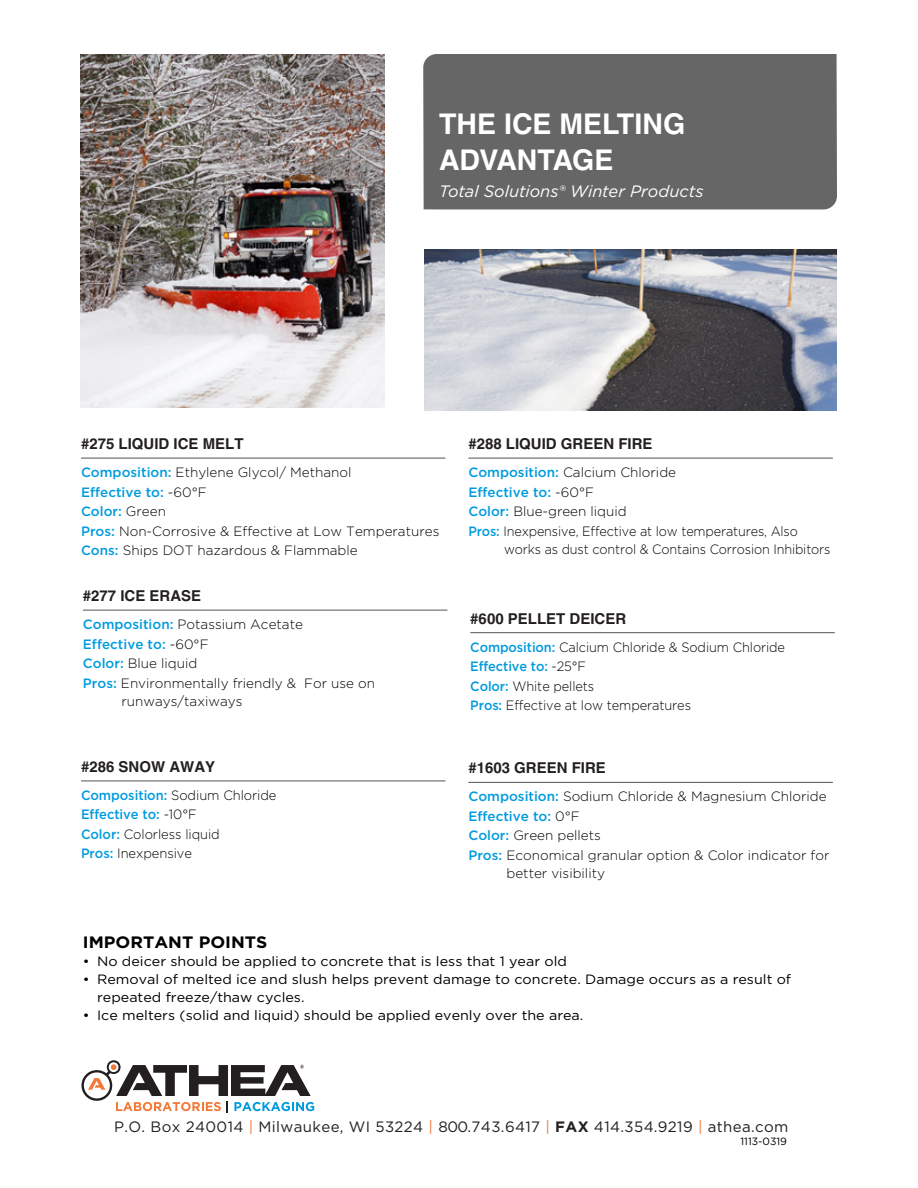
<style>
.page{position:relative;width:918px;height:1188px;background:#fff}
.page>*{position:absolute;margin:0;border:0;box-sizing:border-box;transform-origin:0 0}
.t1{font:700 28.5px/36px "Helvetica";color:#fff}
.t2{font:italic 16.5px "Gotham";color:#fff}
.t3{font:700 16.5px "Gotham";color:#000;scale:1.06 1}
.t4{font:700 15px "Helvetica";color:#231f20}
.t5{font:15px "Gotham";letter-spacing:.025em;color:#211f1f}
.t6{font:300 13.5px/19.5px "Gotham";color:#000}
.t7{font:13.5px/18px "Gotham";color:#000;scale:1.06 1}
.t8{font:300 13.5px/19.5px "Gotham";color:#000;scale:.95 1}
.t9{font:300 13.5px/19.5px "Gotham";color:#000;scale:.96 1}
.t10{font:300 13.5px "Gotham";color:#000;scale:.94 1}
.t11{font:10.5px "Gotham";color:#000}
.s1{font-weight:500;color:#009bde}
.s2{color:#f07838}
.s3{font-weight:700}
</style>
<div class="page">
<hr style="left:81px;top:458px;width:365px;height:1px;background:#666">
<hr style="left:83px;top:610px;width:364px;height:1px;background:#666">
<hr style="left:81px;top:780px;width:365px;height:1px;background:#666">
<hr style="left:468px;top:458px;width:365px;height:1px;background:#666">
<hr style="left:470px;top:632px;width:365px;height:1px;background:#666">
<hr style="left:468px;top:782px;width:365px;height:1px;background:#666">
<div style="left:423px;top:54px;width:414px;height:155px;background:#666"></div>
<svg style="left:81px;top:1060px;width:233px;height:53px"></svg>
<img style="left:425px;top:249px;width:412px;height:161px">
<img style="left:81px;top:54px;width:303px;height:353px">
<h1 class="t1" style="left:439px;top:106px;width:248px">THE ICE MELTING<br>ADVANTAGE</h1>
<p class="t2" style="left:439px;top:182px;width:266px">Total Solutions® Winter Products</p>
<p class="t4" style="left:81px;top:435px;width:164px">#275 LIQUID ICE MELT</p>
<p class="t6" style="left:81px;top:463px;width:360px"><span class="s1">Composition:</span> Ethylene Glycol/ Methanol<br><span class="s1">Effective to:</span> -60°F<br><span class="s1">Color:</span> Green<br><span class="s1">Pros:</span> Non-Corrosive &amp; Effective at Low Temperatures <span class="s1">Cons:</span> Ships DOT hazardous &amp; Flammable</p>
<p class="t4" style="left:83px;top:587px;width:120px">#277 ICE ERASE</p>
<p class="t6" style="left:83px;top:615px;width:294px"><span class="s1">Composition:</span> Potassium Acetate<br><span class="s1">Effective to:</span> -60°F<br><span class="s1">Color:</span> Blue liquid<br><span class="s1">Pros:</span> Environmentally friendly &amp; For use on</p>
<p class="t6" style="left:122px;top:691px;width:122px">runways/taxiways</p>
<p class="t4" style="left:81px;top:757px;width:136px">#286 SNOW AWAY</p>
<p class="t9" style="left:81px;top:785px;width:205px"><span class="s1">Composition:</span> Sodium Chloride<br><span class="s1">Effective to:</span> -10°F<br><span class="s1">Color:</span> Colorless liquid<br><span class="s1">Pros:</span> Inexpensive</p>
<p class="t4" style="left:468px;top:435px;width:186px">#288 LIQUID GREEN FIRE</p>
<p class="t6" style="left:468px;top:463px;width:331px"><span class="s1">Composition:</span> Calcium Chloride<br><span class="s1">Effective to:</span> -60°F<br><span class="s1">Color:</span> Blue-green liquid<br><span class="s1">Pros:</span> Inexpensive, Effective at low temperatures, Also</p>
<p class="t10" style="left:504px;top:541px;width:349px">works as dust control &amp; Contains Corrosion Inhibitors</p>
<p class="t4" style="left:470px;top:609px;width:157px">#600 PELLET DEICER</p>
<p class="t8" style="left:470px;top:637px;width:333px"><span class="s1">Composition:</span> Calcium Chloride &amp; Sodium Chloride<br><span class="s1">Effective to:</span> -25°F<br><span class="s1">Color:</span> White pellets<br><span class="s1">Pros:</span> Effective at low temperatures</p>
<p class="t4" style="left:468px;top:759px;width:139px">#1603 GREEN FIRE</p>
<p class="t6" style="left:468px;top:787px;width:363px"><span class="s1">Composition:</span> Sodium Chloride &amp; Magnesium Chloride <span class="s1">Effective to:</span> 0°F<br><span class="s1">Color:</span> Green pellets<br><span class="s1">Pros:</span> Economical granular option &amp; Color indicator for</p>
<p class="t6" style="left:506px;top:863px;width:100px">better visibility</p>
<p class="t3" style="left:83px;top:932px;width:176px">IMPORTANT POINTS</p>
<p class="t7" style="left:83px;top:952px;width:458px">• No deicer should be applied to concrete that is less that 1 year old</p>
<p class="t7" style="left:97px;top:970px;width:656px;text-indent:-14px">• Removal of melted ice and slush helps prevent damage to concrete. Damage occurs as a result of repeated freeze/thaw cycles.</p>
<p class="t7" style="left:83px;top:1006px;width:474px">• Ice melters (solid and liquid) should be applied evenly over the area.</p>
<p class="t5" style="left:114px;top:1118px;width:676px">P.O. Box 240014 <span class="s2">|</span> Milwaukee, WI 53224 <span class="s2">|</span> 800.743.6417 <span class="s2">|</span> <span class="s3">FAX</span> 414.354.9219 <span class="s2">|</span> athea.com</p>
<p class="t11" style="left:741px;top:1134px;width:48px">1113-0319</p>
</div>
